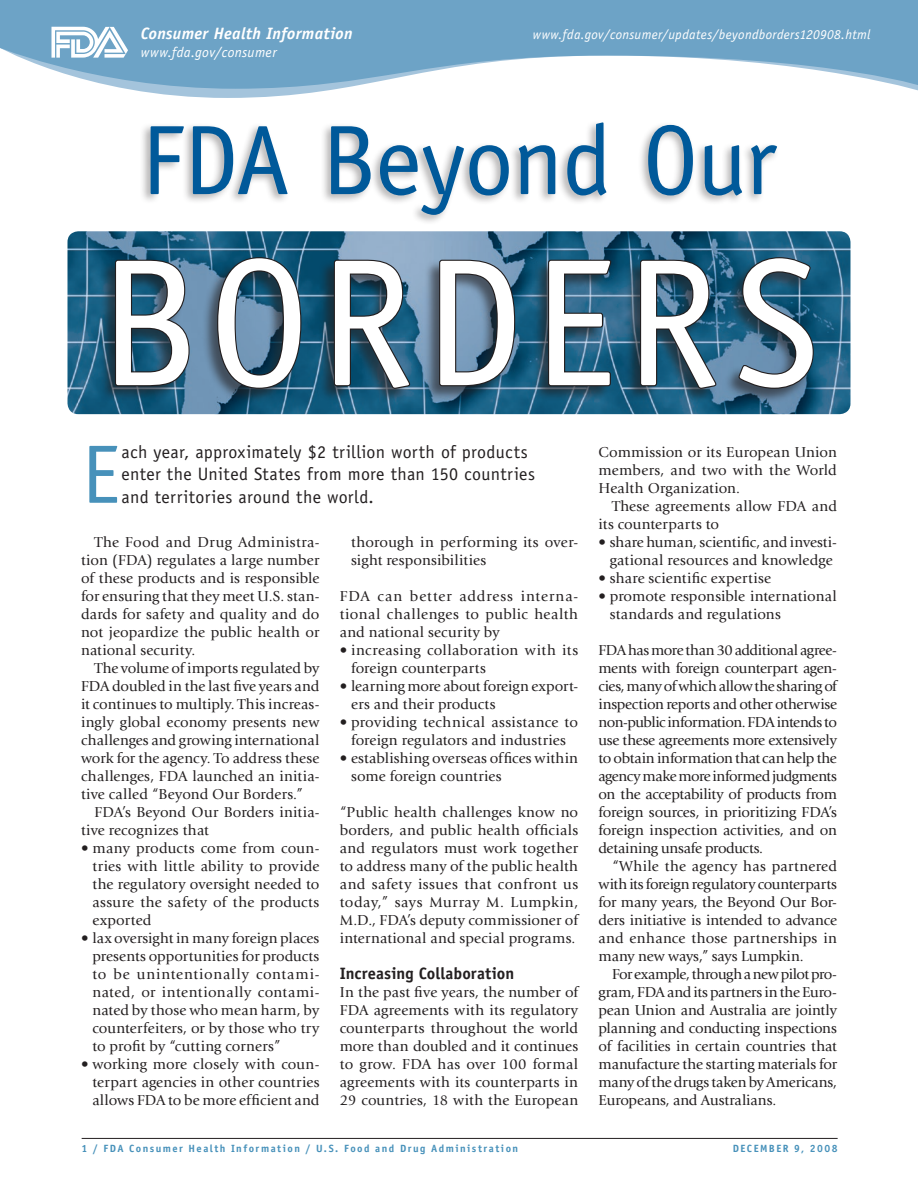
<style>
.page{position:relative;width:918px;height:1188px;background:#fff}
.page>*{position:absolute;margin:0;border:0;box-sizing:border-box;transform-origin:0 0}
.Main_Titles{font:181.5px "Officina Sans";letter-spacing:.05em;color:#fff}
.Main_Titles-2{font:99px "Officina Sans";letter-spacing:-.01em;color:#00599a}
.Intro-graph{font:83.1px "Officina Sans";color:#4791ba}
.Intro-graph-2{font:18px/22.5px "Officina Sans";letter-spacing:.015em;color:#231f20}
.t1{font:italic 700 16.5px "Officina Sans";letter-spacing:.015em;color:#fff}
.Sub-Heads{font:700 16.5px "Officina Sans";color:#231f20}
.Body_Text{font:15px/18px "Giovanni";letter-spacing:.01em;color:#231f20;text-align:justify}
.t2{font:italic 14.25px "Officina Sans";letter-spacing:.025em;color:#fff}
.t3{font:italic 13.5px "Officina Sans";letter-spacing:.025em;color:#fff}
.t4{font:700 10.5px "Officina Sans";letter-spacing:.14em;color:#4791ba}
</style>
<div class="page">
<svg style="left:128px;top:89px;width:790px;height:9px"></svg>
<svg style="left:0;top:0;width:918px;height:89px;fill:#6da3c6"></svg>
<hr style="left:82px;top:1138px;width:756px;height:1px;background:#231f20">
<svg style="left:51px;top:27px;width:76px;height:31px"></svg>
<img style="left:68px;top:231px;width:782px;height:183px">
<div style="left:139px;top:120px;width:641px;height:105px;background:#231f20;opacity:.35"></div>
<div style="left:99px;top:256px;width:715px;height:148px;background:#231f20;opacity:.6"></div>
<svg style="left:114px;top:259px;width:77px;height:128px;background:#2e5166"></svg>
<svg style="left:216px;top:256px;width:87px;height:134px;background:#365971"></svg>
<svg style="left:333px;top:259px;width:78px;height:129px;background:#2b5168"></svg>
<svg style="left:438px;top:259px;width:78px;height:128px;background:#4e677c"></svg>
<svg style="left:547px;top:259px;width:65px;height:128px;background:#2c556e"></svg>
<svg style="left:639px;top:259px;width:78px;height:129px;background:#244c63"></svg>
<svg style="left:737px;top:256px;width:78px;height:134px;background:#315770"></svg>
<p class="t1" style="left:141px;top:23px;width:213px">Consumer Health Information</p>
<p class="t2" style="left:141px;top:44px;width:137px">www.fda.gov/consumer</p>
<p class="t3" style="left:533px;top:26px;width:339px">www.fda.gov/consumer/updates/beyondborders120908.html</p>
<p class="Main_Titles-2" style="left:141px;top:103px;width:637px">FDA Beyond Our</p>
<p class="Main_Titles" style="left:99px;top:218px;width:722px">Borders</p>
<p class="Intro-graph" style="left:81px;top:426px;width:29px">E</p>
<p class="Intro-graph-2" style="left:122px;top:440px;width:415px">ach year, approximately $2 trillion worth of products enter the United States from more than 150 countries and territories around the world.</p>
<p class="Body_Text" style="left:81px;top:533px;width:240px;text-indent:14px">The Food and Drug Administra&shy;tion (FDA) regulates a large number of these products and is responsible for ensuring that they meet U.S. stan&shy;dards for safety and quality and do not jeopardize the public health or national security.</p>
<p class="Body_Text" style="left:81px;top:659px;width:240px;text-indent:14px">The volume of imports regulated by FDA doubled in the last five years and it continues to multiply. This increas&shy;ingly global economy presents new challenges and growing international work for the agency. To address these challenges, FDA launched an initia&shy;tive called “Beyond Our Borders.”</p>
<p class="Body_Text" style="left:81px;top:803px;width:240px;text-indent:14px">FDA’s Beyond Our Borders initia&shy;tive recognizes that</p>
<p class="Body_Text" style="left:92px;top:839px;width:229px;text-indent:-11px">• many products come from coun&shy;tries with little ability to provide the regulatory oversight needed to assure the safety of the products exported</p>
<p class="Body_Text" style="left:92px;top:929px;width:229px;text-indent:-11px">• lax oversight in many foreign places presents opportunities for products to be unintentionally contami&shy;nated, or intentionally contami&shy;nated by those who mean harm, by counterfeiters, or by those who try to profit by “cutting corners”</p>
<p class="Body_Text" style="left:92px;top:1055px;width:229px;text-indent:-11px">• working more closely with coun&shy;terpart agencies in other countries allows FDA to be more efficient and</p>
<p class="Body_Text" style="left:351px;top:533px;width:229px">thorough in performing its over&shy;sight responsibilities</p>
<p class="Body_Text" style="left:340px;top:587px;width:240px">FDA can better address interna&shy;tional challenges to public health and national security by</p>
<p class="Body_Text" style="left:351px;top:641px;width:229px;text-indent:-11px">• increasing collaboration with its foreign counterparts</p>
<p class="Body_Text" style="left:351px;top:677px;width:229px;text-indent:-11px">• learning more about foreign export&shy;ers and their products</p>
<p class="Body_Text" style="left:340px;top:713px;width:240px;text-align:center">• providing technical assistance to foreign regulators and industries</p>
<p class="Body_Text" style="left:351px;top:749px;width:229px;text-indent:-11px">• establishing overseas offices within some foreign countries</p>
<p class="Body_Text" style="left:340px;top:803px;width:240px">“Public health challenges know no borders, and public health officials and regulators must work together to address many of the public health and safety issues that confront us today,” says Murray M. Lumpkin, M.D., FDA’s deputy commissioner of international and special programs.</p>
<p class="Sub-Heads" style="left:340px;top:963px;width:176px">Increasing Collaboration</p>
<p class="Body_Text" style="left:340px;top:983px;width:240px">In the past five years, the number of FDA agreements with its regulatory counterparts throughout the world more than doubled and it continues to grow. FDA has over 100 formal agreements with its counterparts in 29 countries, 18 with the European</p>
<p class="Body_Text" style="left:598px;top:443px;width:240px">Commission or its European Union members, and two with the World Health Organization.</p>
<p class="Body_Text" style="left:598px;top:497px;width:240px;text-indent:14px">These agreements allow FDA and its counterparts to</p>
<p class="Body_Text" style="left:598px;top:533px;width:240px;text-align:center">• share human, scientific, and investi&shy;gational resources and knowledge</p>
<p class="Body_Text" style="left:598px;top:569px;width:174px">• share scientific expertise</p>
<p class="Body_Text" style="left:610px;top:587px;width:229px;text-indent:-11px">• promote responsible international standards and regulations</p>
<p class="Body_Text" style="left:598px;top:641px;width:240px">FDA has more than 30 additional agree&shy;ments with foreign counterpart agen&shy;cies, many of which allow the sharing of inspection reports and other otherwise non-public information. FDA intends to use these agreements more extensively to obtain information that can help the agency make more informed judgments on the acceptability of products from foreign sources, in prioritizing FDA’s foreign inspection activities, and on detaining unsafe products.</p>
<p class="Body_Text" style="left:598px;top:857px;width:240px;text-indent:14px">“While the agency has partnered with its foreign regulatory counterparts for many years, the Beyond Our Bor&shy;ders initiative is intended to advance and enhance those partnerships in many new ways,” says Lumpkin.</p>
<p class="Body_Text" style="left:598px;top:965px;width:240px;text-indent:14px">For example, through a new pilot pro&shy;gram, FDA and its partners in the Euro&shy;pean Union and Australia are jointly planning and conducting inspections of facilities in certain countries that manufacture the starting materials for many of the drugs taken by Americans, Europeans, and Australians.</p>
<p class="t4" style="left:82px;top:1142px;width:438px">1 / FDA Consumer Health Information / U.S. Food and Drug Administration</p>
<p class="t4" style="left:733px;top:1142px;width:106px">DECEMBER 9, 2008</p>
</div>
